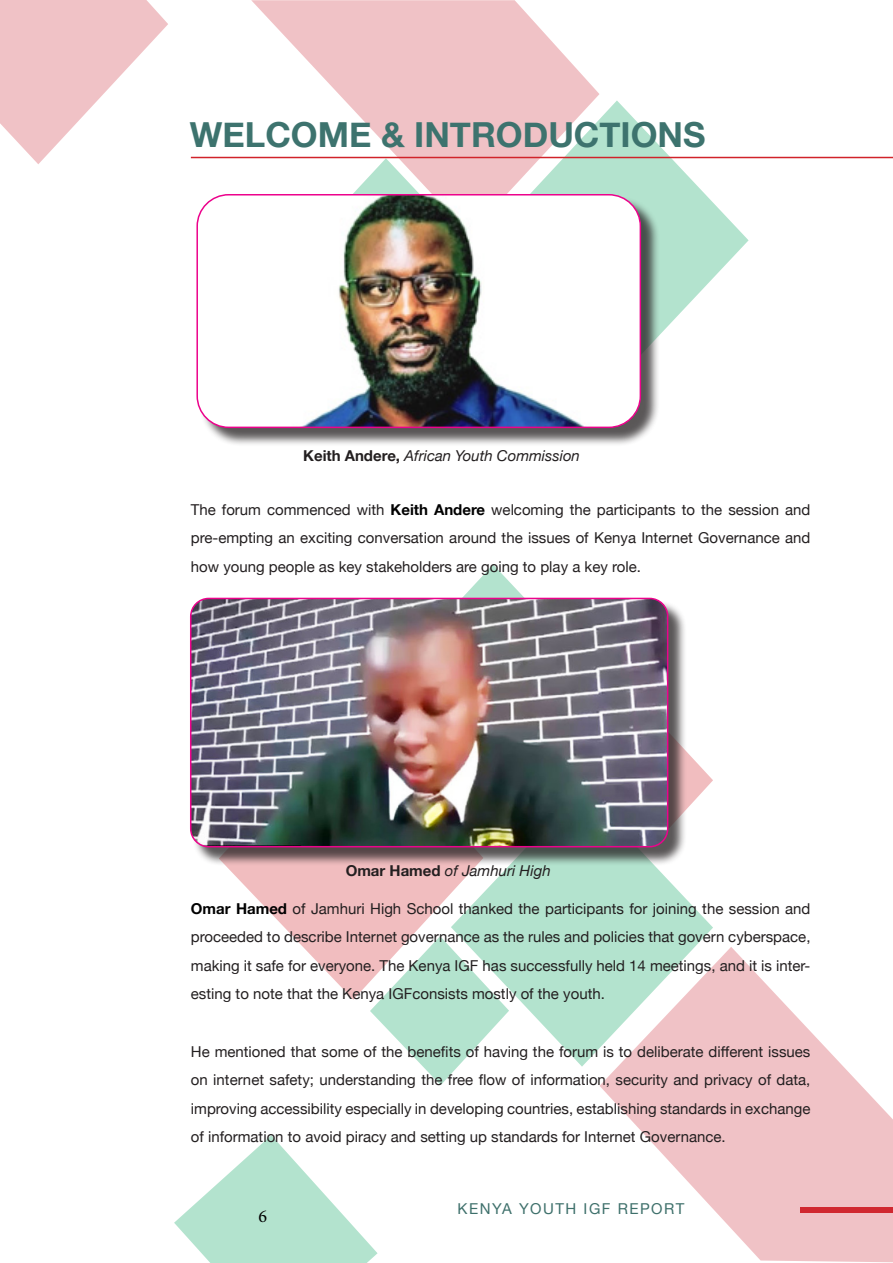
<style>
.page{position:relative;width:893px;height:1263px;background:#fff}
.page>*{position:absolute;margin:0;border:0;box-sizing:border-box;transform-origin:0 0}
.t1{font:700 34.5px "Helvetica Neue";color:#3d736e}
.t2{font:18px "Minion Pro";color:#000}
.t3{font:15px/28.5px "Helvetica Neue";color:#231f20;text-align:justify}
.t4{font:italic 15px "Helvetica Neue";color:#231f20}
.t5{font:15px "Helvetica Neue";letter-spacing:.1em;color:#3e706b}
.s1{font-weight:700;font-style:normal}
.s2{font-weight:700;color:#000}
</style>
<div class="page">
<svg style="left:174px;top:1135px;width:204px;height:128px"></svg>
<svg style="left:251px;top:0;width:348px;height:194px;fill:#f0c2c6"></svg>
<svg style="left:0;top:0;width:168px;height:164px"></svg>
<svg style="left:486px;top:100px;width:263px;height:235px"></svg>
<svg style="left:315px;top:158px;width:142px;height:36px"></svg>
<svg style="left:687px;top:752px;width:26px;height:36px"></svg>
<svg style="left:370px;top:1000px;width:87px;height:85px"></svg>
<svg style="left:226px;top:866px;width:225px;height:134px;fill:#f1bdbf"></svg>
<svg style="left:451px;top:788px;width:262px;height:279px;fill:#b3e3ce"></svg>
<svg style="left:599px;top:947px;width:294px;height:316px;fill:#f0c2c6"></svg>
<svg style="left:363px;top:564px;width:262px;height:34px"></svg>
<div style="left:199px;top:196px;width:461px;height:251px;background:#231f20;opacity:.75"></div>
<img style="left:199px;top:195px;width:441px;height:232px">
<div style="left:196px;top:194px;width:445px;height:234px;border:2px solid #ed028c;border-radius:32px"></div>
<div style="left:192px;top:600px;width:495px;height:266px;background:#231f20;opacity:.75"></div>
<img style="left:191px;top:598px;width:477px;height:249px">
<div style="left:190px;top:598px;width:478px;height:249px;border:2px solid #ed028c;border-radius:18px"></div>
<hr style="left:191px;top:157px;width:702px;height:1px;background:#d1232a">
<p class="t1" style="left:190px;top:108px;width:517px">WELCOME &amp; INTRODUCTIONS</p>
<p class="t4" style="left:303px;top:445px;width:278px"><span class="s1">Keith Andere,</span> African Youth Commission</p>
<p class="t3" style="left:191px;top:496px;width:621px">The forum commenced with <span class="s2">Keith Andere</span> welcoming the participants to the session and pre-empting an exciting conversation around the issues of Kenya Internet Governance and how young people as key stakeholders are going to play a key role.</p>
<p class="t4" style="left:346px;top:859px;width:206px"><span class="s1">Omar Hamed</span> of Jamhuri High</p>
<p class="t3" style="left:191px;top:895px;width:621px"><span class="s2">Omar Hamed</span> of Jamhuri High School thanked the participants for joining the session and proceeded to describe Internet governance as the rules and policies that govern cyberspace, making it safe for everyone. The Kenya IGF has successfully held 14 meetings, and it is inter&shy;esting to note that the Kenya IGFconsists mostly of the youth.</p>
<p class="t3" style="left:191px;top:1038px;width:621px">He mentioned that some of the benefits of having the forum is to deliberate different issues on internet safety; understanding the free flow of information, security and privacy of data, improving accessibility especially in developing countries, establishing standards in exchange of information to avoid piracy and setting up standards for Internet Governance.</p>
<p class="t2" style="left:258px;top:1204px;width:10px">6</p>
<p class="t5" style="left:458px;top:1198px;width:228px">KENYA YOUTH IGF REPORT</p>
</div>
